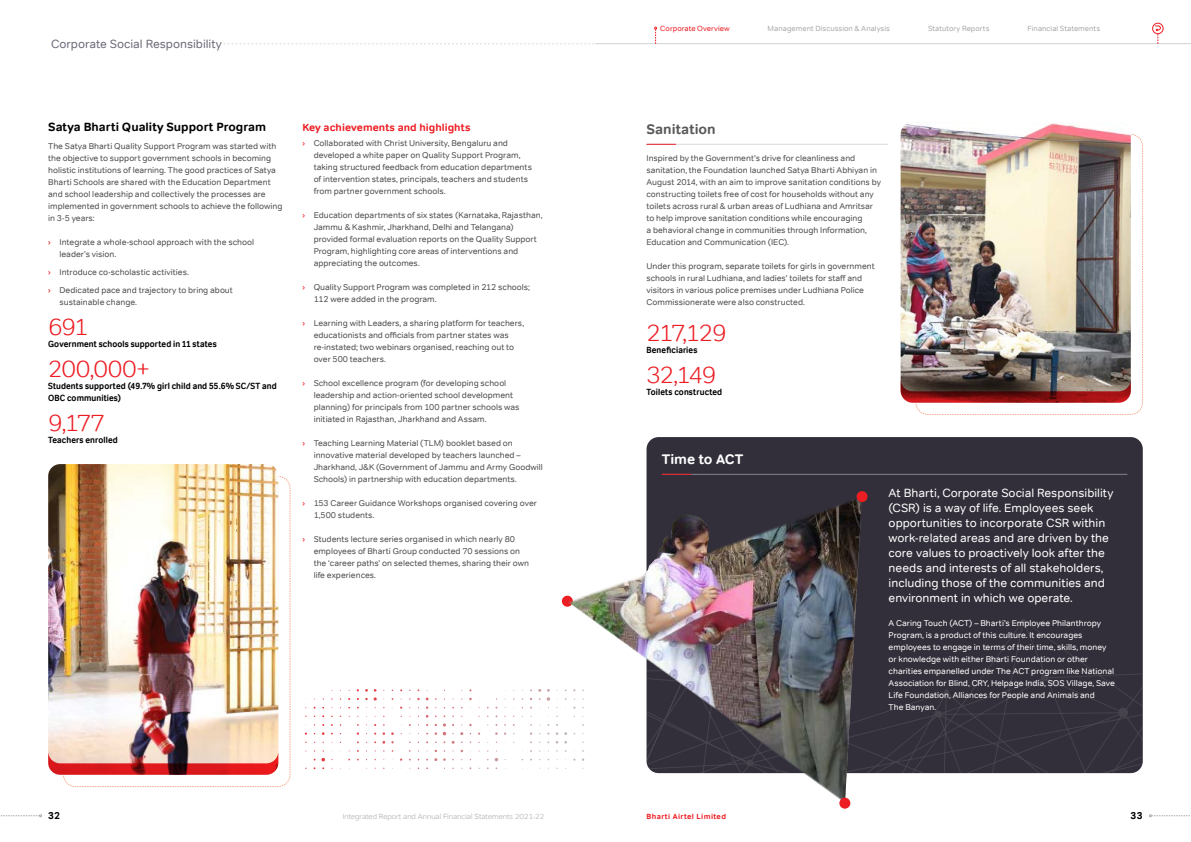
<style>
.page{position:relative;width:1191px;height:842px;background:#fff}
.page>*{position:absolute;margin:0;border:0;box-sizing:border-box;transform-origin:0 0}
.t1{font:300 24px "Tondo";letter-spacing:-.06em;color:#ed1d24}
.t2{font:700 14px "Tondo";color:#58595b}
.t3{font:700 14px "Tondo";color:#fff}
.t4{font:12px/15px "Tondo";color:#fff}
.t5{font:700 12px "Tondo";color:#000}
.t6{font:12px "Tondo";color:#6e6b7b}
.t7{font:700 10.5px "Tondo";letter-spacing:.005em;color:#ed1d24}
.t8{font:700 10px "Tondo";color:#000}
.t9{font:9px/12px "Tondo Signage";letter-spacing:.01em;color:#000}
.t10{font:8.5px/12px "Tondo";color:#4d4d4f}
.t11{font:8.5px/12px "Tondo";color:#fff}
.t12{font:7.5px "Tondo";letter-spacing:.005em;color:#a7a9ac}
.t13{font:300 7.5px "Tondo";color:#a7a9ac}
.t14{font:700 7.5px "Tondo";letter-spacing:.05em;color:#ed1d24}
.t15{font:7.5px "Tondo";letter-spacing:.005em;color:#ed1d24}
.s1{color:#ed1d24}
</style>
<div class="page">
<div style="left:562px;top:596px;width:11px;height:11px;background:#ed1d24;border-radius:50%"></div>
<img style="left:48px;top:464px;width:229px;height:12px">
<img style="left:48px;top:476px;width:243px;height:311px">
<svg style="left:555px;top:724px;width:10px;height:19px"></svg>
<svg style="left:452px;top:732px;width:11px;height:12px"></svg>
<svg style="left:538px;top:689px;width:19px;height:12px"></svg>
<svg style="left:321px;top:758px;width:4px;height:11px"></svg>
<svg style="left:382px;top:732px;width:12px;height:3px"></svg>
<svg style="left:365px;top:689px;width:12px;height:12px"></svg>
<svg style="left:426px;top:724px;width:11px;height:11px"></svg>
<svg style="left:647px;top:144px;width:241px;height:1px"></svg>
<img style="left:900px;top:122px;width:222px;height:12px">
<img style="left:900px;top:134px;width:243px;height:281px">
<div style="left:646px;top:437px;width:496px;height:336px;background:#322f3a;border-radius:12px"></div>
<svg style="left:862px;top:622px;width:280px;height:151px"></svg>
<svg style="left:1117px;top:707px;width:11px;height:11px"></svg>
<svg style="left:1040px;top:674px;width:8px;height:7px"></svg>
<svg style="left:1020px;top:619px;width:6px;height:5px"></svg>
<svg style="left:944px;top:689px;width:5px;height:5px"></svg>
<svg style="left:934px;top:710px;width:8px;height:8px"></svg>
<svg style="left:662px;top:474px;width:465px;height:1px"></svg>
<img style="left:565px;top:494px;width:297px;height:309px">
<div style="left:856px;top:491px;width:11px;height:11px;background:#ed1d24;border-radius:50%"></div>
<div style="left:839px;top:798px;width:11px;height:11px;background:#ed1d24;border-radius:50%"></div>
<img style="left:642px;top:514px;width:71px;height:82px">
<hr style="left:595px;top:43px;width:596px;height:1px;background:#d1d3d4">
<svg style="left:654px;top:27px;width:3px;height:17px"></svg>
<svg style="left:1px;top:814px;width:41px;height:3px"></svg>
<svg style="left:1149px;top:814px;width:41px;height:3px"></svg>
<svg style="left:224px;top:44px;width:374px;height:1px"></svg>
<div style="left:1152px;top:23px;width:11px;height:11px;border:1px solid #ed1d24;border-radius:50%"></div>
<svg style="left:1154px;top:25px;width:6px;height:19px"></svg>
<h3 class="t6" style="left:51px;top:37px;width:172px">Corporate Social Responsibility</h3>
<h3 class="t5" style="left:48px;top:119px;width:219px">Satya Bharti Quality Support Program</h3>
<p class="t10" style="left:48px;top:140px;width:236px">The Satya Bharti Quality Support Program was started with the objective to support government schools in becoming holistic institutions of learning. The good practices of Satya Bharti Schools are shared with the Education Department and school leadership and collectively the processes are implemented in government schools to achieve the following in 3-5 years:</p>
<p class="t10" style="left:60px;top:236px;width:196px;text-indent:-11px"><span class="s1">›</span> Integrate a whole-school approach with the school leader’s vision.</p>
<p class="t10" style="left:48px;top:263px;width:186px;line-height:18px"><span class="s1">›</span> Introduce co-scholastic activities.<br><span class="s1">›</span> Dedicated pace and trajectory to bring about</p>
<p class="t10" style="left:60px;top:296px;width:79px">sustainable change.</p>
<h1 class="t1" style="left:48px;top:312px;width:42px">691</h1>
<p class="t9" style="left:48px;top:338px;width:170px">Government schools supported in 11 states</p>
<h1 class="t1" style="left:48px;top:354px;width:104px">200,000+</h1>
<p class="t9" style="left:48px;top:380px;width:230px">Students supported (49.7% girl child and 55.6% SC/ST and<br>OBC communities)</p>
<h1 class="t1" style="left:48px;top:408px;width:58px">9,177</h1>
<p class="t9" style="left:48px;top:434px;width:71px">Teachers enrolled</p>
<p class="t7" style="left:302px;top:121px;width:170px">Key achievements and highlights</p>
<p class="t10" style="left:314px;top:137px;width:220px;text-indent:-11px"><span class="s1">›</span> Collaborated with Christ University, Bengaluru and developed a white paper on Quality Support Program, taking structured feedback from education departments of intervention states, principals, teachers and students from partner government schools.</p>
<p class="t10" style="left:314px;top:209px;width:230px;text-indent:-11px"><span class="s1">›</span> Education departments of six states (Karnataka, Rajasthan, Jammu &amp; Kashmir, Jharkhand, Delhi and Telangana) provided formal evaluation reports on the Quality Support Program, highlighting core areas of interventions and appreciating the outcomes.</p>
<p class="t10" style="left:314px;top:281px;width:218px;text-indent:-11px"><span class="s1">›</span> Quality Support Program was completed in 212 schools;<br>112 were added in the program.</p>
<p class="t10" style="left:314px;top:317px;width:212px;text-indent:-11px"><span class="s1">›</span> Learning with Leaders, a sharing platform for teachers, educationists and officials from partner states was re-instated; two webinars organised, reaching out to over 500 teachers.</p>
<p class="t10" style="left:314px;top:377px;width:207px;text-indent:-11px"><span class="s1">›</span> School excellence program (for developing school leadership and action-oriented school development planning) for principals from 100 partner schools was initiated in Rajasthan, Jharkhand and Assam.</p>
<p class="t10" style="left:314px;top:437px;width:231px;text-indent:-11px"><span class="s1">›</span> Teaching Learning Material (TLM) booklet based on innovative material developed by teachers launched – Jharkhand, J&amp;K (Government of Jammu and Army Goodwill Schools) in partnership with education departments.</p>
<p class="t10" style="left:314px;top:497px;width:225px;text-indent:-11px"><span class="s1">›</span> 153 Career Guidance Workshops organised covering over<br>1,500 students.</p>
<p class="t10" style="left:314px;top:533px;width:217px;text-indent:-11px"><span class="s1">›</span> Students lecture series organised in which nearly 80 employees of Bharti Group conducted 70 sessions on the ‘career paths’ on selected themes, sharing their own life experiences.</p>
<p class="t15" style="left:660px;top:24px;width:71px">Corporate Overview</p>
<p class="t12" style="left:767px;top:24px;width:124px">Management Discussion &amp; Analysis</p>
<p class="t12" style="left:928px;top:24px;width:63px">Statutory Reports</p>
<p class="t12" style="left:1027px;top:24px;width:74px">Financial Statements</p>
<h2 class="t2" style="left:646px;top:121px;width:71px">Sanitation</h2>
<p class="t10" style="left:646px;top:152px;width:236px">Inspired by the Government’s drive for cleanliness and sanitation, the Foundation launched Satya Bharti Abhiyan in August 2014, with an aim to improve sanitation conditions by constructing toilets free of cost for households without any toilets across rural &amp; urban areas of Ludhiana and Amritsar to help improve sanitation conditions while encouraging<br>a behavioral change in communities through Information, Education and Communication (IEC).</p>
<p class="t10" style="left:646px;top:260px;width:230px">Under this program, separate toilets for girls in government schools in rural Ludhiana, and ladies’ toilets for staff and visitors in various police premises under Ludhiana Police Commissionerate were also constructed.</p>
<h1 class="t1" style="left:646px;top:318px;width:82px">217,129</h1>
<p class="t9" style="left:646px;top:344px;width:52px">Beneficiaries</p>
<h1 class="t1" style="left:646px;top:360px;width:71px">32,149</h1>
<p class="t9" style="left:646px;top:386px;width:77px">Toilets constructed</p>
<h2 class="t3" style="left:661px;top:451px;width:83px">Time to ACT</h2>
<p class="t4" style="left:888px;top:485px;width:226px">At Bharti, Corporate Social Responsibility (CSR) is a way of life. Employees seek opportunities to incorporate CSR within work-related areas and are driven by the core values to proactively look after the needs and interests of all stakeholders, including those of the communities and environment in which we operate.</p>
<p class="t11" style="left:888px;top:617px;width:228px">A Caring Touch (ACT) – Bharti's Employee Philanthropy Program, is a product of this culture. It encourages employees to engage in terms of their time, skills, money or knowledge with either Bharti Foundation or other charities empanelled under The ACT program like National Association for Blind, CRY, Helpage India, SOS Village, Save Life Foundation, Alliances for People and Animals and<br>The Banyan.</p>
<p class="t8" style="left:48px;top:810px;width:14px">32</p>
<p class="t13" style="left:343px;top:812px;width:203px">Integrated Report and Annual Financial Statements 2021-22</p>
<p class="t14" style="left:646px;top:812px;width:81px">Bharti Airtel Limited</p>
<p class="t8" style="left:1130px;top:810px;width:14px">33</p>
</div>
